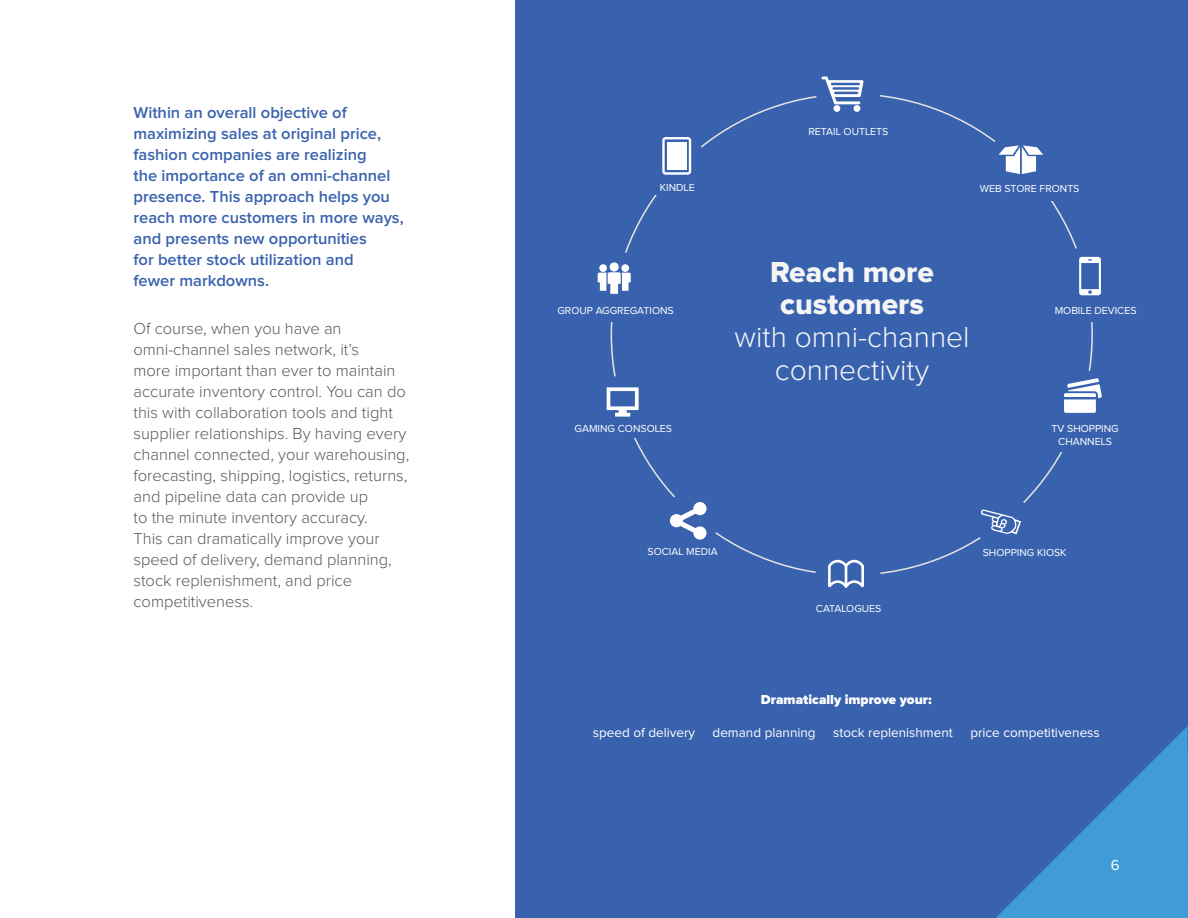
<style>
.page{position:relative;width:1188px;height:918px;background:#fff}
.page>*{position:absolute;margin:0;border:0;box-sizing:border-box;transform-origin:0 0}
.Subhead{font:300 30px/32.5px "Proxima Nova";color:#f5f5f6;text-align:center}
.Body_Copy{font:300 16.5px/21px "Proxima Nova";color:#595959}
.bold_body_lead-in_de{font:600 16.5px/21px "Proxima Nova";color:#3962ae}
.t1{font:15px "Proxima Nova";color:#fff}
.Call-out_line_1_20-2{font:13.5px "Proxima Nova";color:#fff}
.Call-out_line_1_20-2-2{font:900 13.5px "Proxima Nova";color:#fff}
.t2{font:10.5px/12.6px "Proxima Nova";color:#fff;text-align:center}
.s1{font-family:"Proxima Nova Extrabld";font-weight:400}
</style>
<div class="page">
<div style="left:516px;top:0;width:672px;height:918px;background:#3962ae"></div>
<svg style="left:996px;top:726px;width:192px;height:192px"></svg>
<svg style="left:821px;top:77px;width:43px;height:35px"></svg>
<svg style="left:662px;top:137px;width:29px;height:38px"></svg>
<svg style="left:598px;top:262px;width:33px;height:32px"></svg>
<svg style="left:607px;top:387px;width:32px;height:30px"></svg>
<svg style="left:670px;top:502px;width:37px;height:38px"></svg>
<svg style="left:828px;top:560px;width:36px;height:28px"></svg>
<svg style="left:981px;top:509px;width:40px;height:25px"></svg>
<svg style="left:1064px;top:378px;width:38px;height:35px"></svg>
<svg style="left:1079px;top:257px;width:22px;height:38px"></svg>
<svg style="left:999px;top:145px;width:44px;height:29px"></svg>
<p class="bold_body_lead-in_de" style="left:134px;top:103px;width:272px">Within an overall objective of maximizing sales at original price, fashion companies are realizing<br>the importance of an omni-channel presence. This approach helps you reach more customers in more ways, and presents new opportunities<br>for better stock utilization and<br>fewer markdowns.</p>
<p class="Body_Copy" style="left:134px;top:319px;width:277px">Of course, when you have an omni-channel sales network, it’s<br>more important than ever to maintain accurate inventory control. You can do this with collaboration tools and tight supplier relationships. By having every channel connected, your warehousing, forecasting, shipping, logistics, returns, and pipeline data can provide up<br>to the minute inventory accuracy.<br>This can dramatically improve your speed of delivery, demand planning, stock replenishment, and price competitiveness.</p>
<p class="t2" style="left:808px;top:125px;width:81px">RETAIL OUTLETS</p>
<p class="t2" style="left:660px;top:182px;width:36px">KINDLE</p>
<p class="t2" style="left:980px;top:182px;width:101px">WEB STORE FRONTS</p>
<p class="t2" style="left:557px;top:304px;width:118px">GROUP AGGREGATIONS</p>
<p class="Subhead" style="left:735px;top:257px;width:237px"><span class="s1">Reach more customers<br></span>with omni-channel connectivity</p>
<p class="t2" style="left:1055px;top:305px;width:83px">MOBILE DEVICES</p>
<p class="t2" style="left:575px;top:423px;width:99px">GAMING CONSOLES</p>
<p class="t2" style="left:1051px;top:423px;width:69px">TV SHOPPING<br>CHANNELS</p>
<p class="t2" style="left:648px;top:546px;width:72px">SOCIAL MEDIA</p>
<p class="t2" style="left:816px;top:602px;width:67px">CATALOGUES</p>
<p class="Call-out_line_1_20-2-2" style="left:761px;top:694px;width:172px">Dramatically improve your:</p>
<p class="t2" style="left:983px;top:546px;width:85px">SHOPPING KIOSK</p>
<p class="Call-out_line_1_20-2" style="left:593px;top:727px;width:104px">speed of delivery</p>
<p class="Call-out_line_1_20-2" style="left:713px;top:727px;width:105px">demand planning</p>
<p class="Call-out_line_1_20-2" style="left:833px;top:727px;width:121px">stock replenishment</p>
<p class="Call-out_line_1_20-2" style="left:970px;top:727px;width:131px">price competitiveness</p>
<p class="t1" style="left:1111px;top:859px;width:10px">6</p>
</div>
